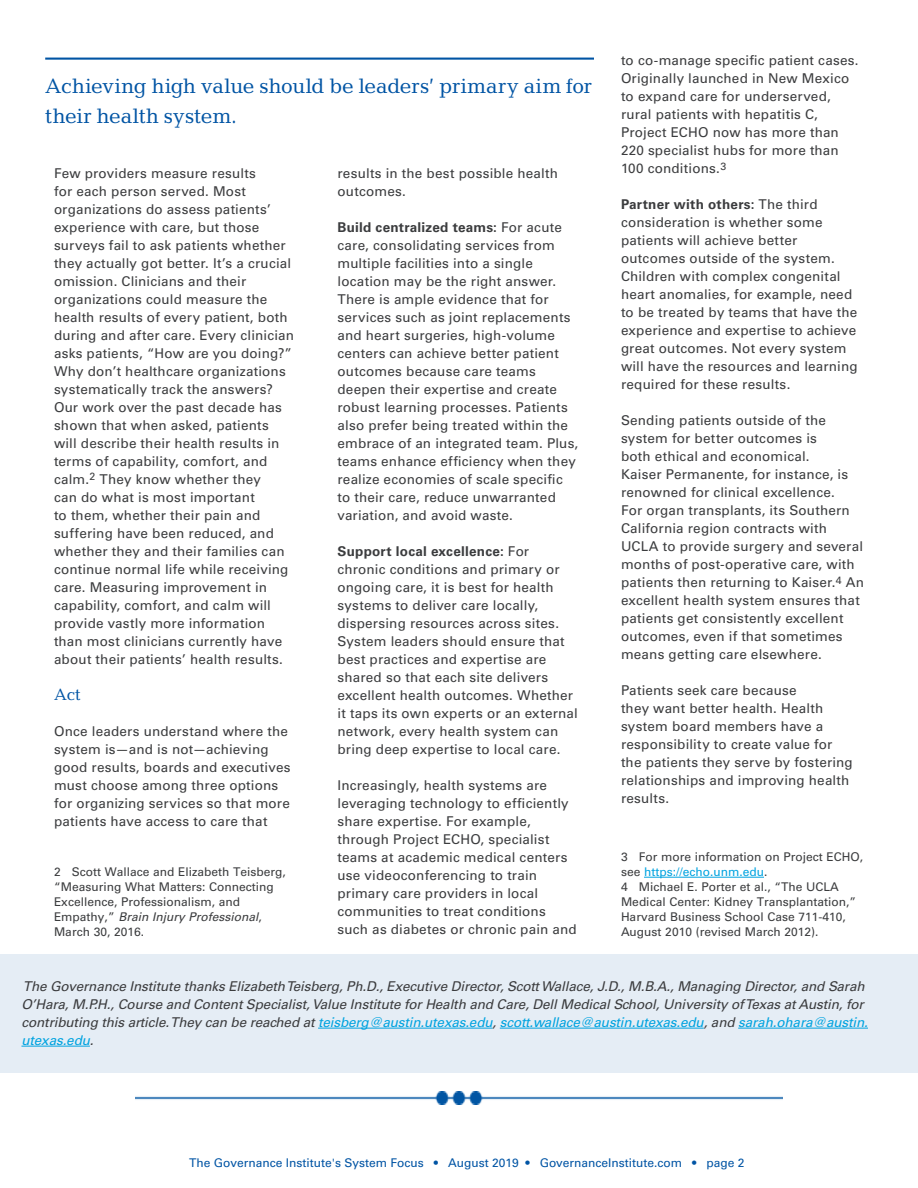
<style>
.page{position:relative;width:918px;height:1188px;background:#fff}
.page>*{position:absolute;margin:0;border:0;box-sizing:border-box;transform-origin:0 0}
.pullquote{font:21px/30px "Candida Std";letter-spacing:-.005em;color:#0054a4}
.Bullet_points{font:16.5px "Candida Std";color:#0054a4}
.Bullet_points-2{font:13.5px/18px "Univers LT Std";letter-spacing:.015em;color:#3b3c3e}
.t1{font:italic 13.5px/18px "Univers LT Std";color:#3b3c3e}
.t2{font:12px/15px "Univers LT Std";color:#3b3c3e}
.t3{font:12px "Univers LT Std";color:#0054a4}
.s1{font-style:italic}
.s2{font-weight:700}
.s3{color:#00a3e0}
</style>
<div class="page">
<hr style="left:644px;top:877px;width:120px;height:1px;background:#00a3e0">
<hr style="left:45px;top:58px;width:549px;height:2px;background:#0054a4">
<img style="left:135px;top:1092px;width:648px;height:12px">
<div style="left:0;top:954px;width:918px;height:119px;background:#e5edf5"></div>
<hr style="left:318px;top:1028px;width:175px;height:1px;background:#00a3e0">
<hr style="left:500px;top:1028px;width:204px;height:1px;background:#00a3e0">
<hr style="left:738px;top:1028px;width:130px;height:1px;background:#00a3e0">
<hr style="left:21px;top:1046px;width:69px;height:1px;background:#00a3e0">
<p class="pullquote" style="left:45px;top:71px;width:548px">Achieving high value should be leaders’ primary aim for their health system.</p>
<p class="Bullet_points-2" style="left:54px;top:164px;width:242px">Few providers measure results<br>for each person served. Most organizations do assess patients’ experience with care, but those surveys fail to ask patients whether they actually got better. It’s a crucial omission. Clinicians and their organizations could measure the health results of every patient, both during and after care. Every clinician asks patients, “How are you doing?” Why don’t healthcare organizations systematically track the answers?<br>Our work over the past decade has shown that when asked, patients will describe their health results in terms of capability, comfort, and calm.<sup>2</sup> They know whether they<br>can do what is most important<br>to them, whether their pain and suffering have been reduced, and whether they and their families can continue normal life while receiving care. Measuring improvement in capability, comfort, and calm will provide vastly more information than most clinicians currently have about their patients’ health results.</p>
<p class="Bullet_points" style="left:54px;top:685px;width:28px">Act</p>
<p class="Bullet_points-2" style="left:54px;top:722px;width:238px">Once leaders understand where the system is—and is not—achieving good results, boards and executives must choose among three options for organizing services so that more patients have access to care that</p>
<p class="t2" style="left:54px;top:864px;width:233px">2 Scott Wallace and Elizabeth Teisberg, “Measuring What Matters: Connecting Excellence, Professionalism, and Empathy,” <span class="s1">Brain Injury Professional</span>, March 30, 2016.</p>
<p class="Bullet_points-2" style="left:338px;top:164px;width:222px">results in the best possible health outcomes.</p>
<p class="Bullet_points-2" style="left:338px;top:218px;width:242px"><span class="s2">Build centralized teams:</span> For acute care, consolidating services from multiple facilities into a single location may be the right answer.<br>There is ample evidence that for services such as joint replacements and heart surgeries, high-volume centers can achieve better patient outcomes because care teams deepen their expertise and create robust learning processes. Patients also prefer being treated within the embrace of an integrated team. Plus, teams enhance efficiency when they realize economies of scale specific to their care, reduce unwarranted variation, and avoid waste.</p>
<p class="Bullet_points-2" style="left:338px;top:542px;width:242px"><span class="s2">Support local excellence:</span> For chronic conditions and primary or ongoing care, it is best for health systems to deliver care locally, dispersing resources across sites.<br>System leaders should ensure that best practices and expertise are shared so that each site delivers excellent health outcomes. Whether it taps its own experts or an external network, every health system can bring deep expertise to local care.</p>
<p class="Bullet_points-2" style="left:338px;top:776px;width:241px">Increasingly, health systems are leveraging technology to efficiently share expertise. For example, through Project ECHO, specialist teams at academic medical centers use videoconferencing to train primary care providers in local communities to treat conditions such as diabetes or chronic pain and</p>
<p class="Bullet_points-2" style="left:621px;top:51px;width:239px">to co-manage specific patient cases.<br>Originally launched in New Mexico to expand care for underserved, rural patients with hepatitis C,<br>Project ECHO now has more than<br>220 specialist hubs for more than<br>100 conditions.<sup>3</sup></p>
<p class="Bullet_points-2" style="left:621px;top:195px;width:238px"><span class="s2">Partner with others:</span> The third consideration is whether some patients will achieve better outcomes outside of the system.<br>Children with complex congenital heart anomalies, for example, need to be treated by teams that have the experience and expertise to achieve great outcomes. Not every system will have the resources and learning required for these results.</p>
<p class="Bullet_points-2" style="left:621px;top:411px;width:244px">Sending patients outside of the system for better outcomes is<br>both ethical and economical.<br>Kaiser Permanente, for instance, is renowned for clinical excellence.<br>For organ transplants, its Southern California region contracts with UCLA to provide surgery and several months of post-operative care, with patients then returning to Kaiser.<sup>4</sup> An excellent health system ensures that patients get consistently excellent outcomes, even if that sometimes means getting care elsewhere.</p>
<p class="Bullet_points-2" style="left:621px;top:681px;width:233px">Patients seek care because<br>they want better health. Health system board members have a responsibility to create value for the patients they serve by fostering relationships and improving health results.</p>
<p class="t2" style="left:621px;top:849px;width:244px">3 For more information on Project ECHO, see <span class="s3">https://echo.unm.edu</span>.</p>
<p class="t2" style="left:621px;top:879px;width:237px">4 Michael E. Porter et al., “The UCLA Medical Center: Kidney Transplantation,” Harvard Business School Case 711-410, August 2010 (revised March 2012).</p>
<p class="t1" style="left:21px;top:977px;width:851px">The Governance Institute thanksElizabeth Teisberg,Ph.D.,Executive Director,ScottWallace,J.D.,M.B.A.,Managing Director,and Sarah O’Hara,M.P.H.,Course and ContentSpecialist,Value Institute forHealth and Care,DellMedicalSchool,University ofTexasatAustin,for contributing thisarticle.They can be reached at<span class="s3">teisberg@austin.utexas.edu</span>,<span class="s3">scott.wallace@austin.utexas.edu</span>,and <span class="s3">sarah.ohara@austin. utexas.edu</span>.</p>
<p class="t3" style="left:189px;top:1156px;width:557px">The Governance Institute's System Focus • August 2019 • GovernanceInstitute.com • page 2</p>
</div>
